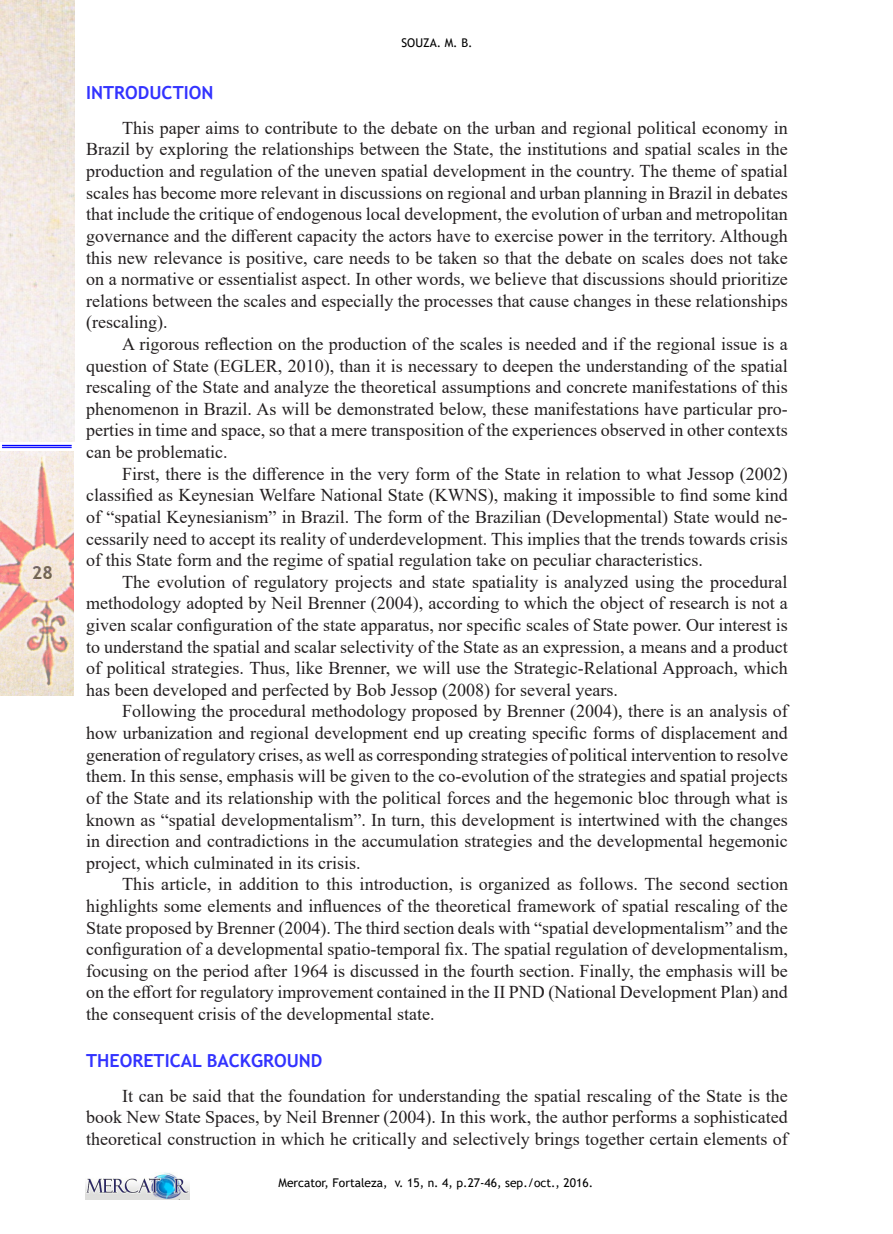
<style>
.page{position:relative;width:893px;height:1234px;background:#fff}
.page>*{position:absolute;margin:0;border:0;box-sizing:border-box;transform-origin:0 0}
.t1{font:18px/21.6px "Times New Roman";color:#231f20;text-align:justify}
.SUBTÍTULO_1{font:700 18px "Trebuchet MS";color:#33f}
.t2{font:700 18px "Trebuchet MS";color:#000}
.t3{font:12px "Trebuchet MS";color:#000}
</style>
<div class="page">
<img style="left:85px;top:1172px;width:105px;height:27px">
<img style="left:0;top:451px;width:74px;height:244px">
<img style="left:0;top:0;width:74px;height:442px">
<hr style="left:2px;top:445px;width:70px;height:1px;background:#00f">
<hr style="left:2px;top:447px;width:70px;height:1px;background:#00f">
<p class="t2" style="left:32px;top:561px;width:23px">28</p>
<p class="t3" style="left:401px;top:35px;width:73px">SOUZA. M. B.</p>
<p class="SUBTÍTULO_1" style="left:86px;top:82px;width:129px">INTRODUCTION</p>
<p class="t1" style="left:86px;top:116px;width:703px;text-indent:36px">This paper aims to contribute to the debate on the urban and regional political economy in Brazil by exploring the relationships between the State, the institutions and spatial scales in the production and regulation of the uneven spatial development in the country. The theme of spatial scales has become more relevant in discussions on regional and urban planning in Brazil in debates that include the critique of endogenous local development, the evolution of urban and metropolitan governance and the different capacity the actors have to exercise power in the territory. Although this new relevance is positive, care needs to be taken so that the debate on scales does not take on a normative or essentialist aspect. In other words, we believe that discussions should prioritize relations between the scales and especially the processes that cause changes in these relationships (rescaling).</p>
<p class="t1" style="left:86px;top:332px;width:703px;text-indent:36px">A rigorous reflection on the production of the scales is needed and if the regional issue is a question of State (EGLER, 2010), than it is necessary to deepen the understanding of the spatial rescaling of the State and analyze the theoretical assumptions and concrete manifestations of this phenomenon in Brazil. As will be demonstrated below, these manifestations have particular pro&shy;perties in time and space, so that a mere transposition of the experiences observed in other contexts can be problematic.</p>
<p class="t1" style="left:86px;top:462px;width:703px;text-indent:36px">First, there is the difference in the very form of the State in relation to what Jessop (2002) classified as Keynesian Welfare National State (KWNS), making it impossible to find some kind of “spatial Keynesianism” in Brazil. The form of the Brazilian (Developmental) State would ne&shy;cessarily need to accept its reality of underdevelopment. This implies that the trends towards crisis of this State form and the regime of spatial regulation take on peculiar characteristics.</p>
<p class="t1" style="left:86px;top:570px;width:703px;text-indent:36px">The evolution of regulatory projects and state spatiality is analyzed using the procedural methodology adopted by Neil Brenner (2004), according to which the object of research is not a given scalar configuration of the state apparatus, nor specific scales of State power. Our interest is to understand the spatial and scalar selectivity of the State as an expression, a means and a product of political strategies. Thus, like Brenner, we will use the Strategic-Relational Approach, which has been developed and perfected by Bob Jessop (2008) for several years.</p>
<p class="t1" style="left:86px;top:700px;width:703px;text-indent:36px">Following the procedural methodology proposed by Brenner (2004), there is an analysis of how urbanization and regional development end up creating specific forms of displacement and generation of regulatory crises, as well as corresponding strategies of political intervention to resolve them. In this sense, emphasis will be given to the co-evolution of the strategies and spatial projects of the State and its relationship with the political forces and the hegemonic bloc through what is known as “spatial developmentalism”. In turn, this development is intertwined with the changes in direction and contradictions in the accumulation strategies and the developmental hegemonic project, which culminated in its crisis.</p>
<p class="t1" style="left:86px;top:872px;width:704px;text-indent:36px">This article, in addition to this introduction, is organized as follows. The second section highlights some elements and influences of the theoretical framework of spatial rescaling of the State proposed by Brenner (2004). The third section deals with “spatial developmentalism” and the configuration of a developmental spatio-temporal fix. The spatial regulation of developmentalism, focusing on the period after 1964 is discussed in the fourth section. Finally, the emphasis will be on the effort for regulatory improvement contained in the II PND (National Development Plan) and the consequent crisis of the developmental state.</p>
<p class="SUBTÍTULO_1" style="left:86px;top:1049px;width:238px">THEORETICAL BACKGROUND</p>
<p class="t1" style="left:86px;top:1083px;width:703px;text-indent:36px">It can be said that the foundation for understanding the spatial rescaling of the State is the book New State Spaces, by Neil Brenner (2004). In this work, the author performs a sophisticated theoretical construction in which he critically and selectively brings together certain elements of</p>
<p class="t3" style="left:278px;top:1174px;width:316px">Mercator, Fortaleza, v. 15, n. 4, p.27-46, sep./oct., 2016.</p>
</div>
